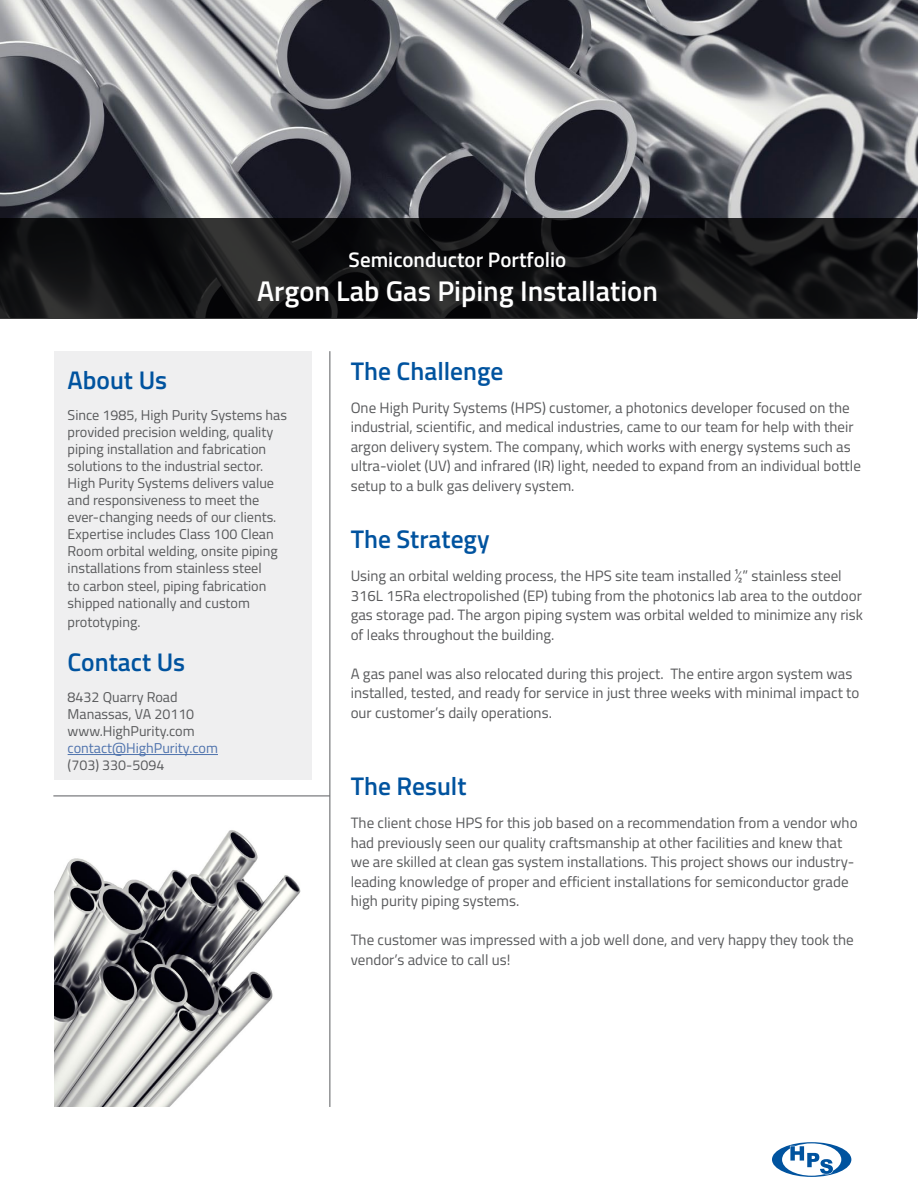
<style>
.page{position:relative;width:918px;height:1188px;background:#fff}
.page>*{position:absolute;margin:0;border:0;box-sizing:border-box;transform-origin:0 0}
.t1{font:600 28.5px "Titillium Web";color:#fff}
.t2{font:600 25.5px "Titillium Web";color:#00539f}
.t3{font:600 21px "Titillium Web";color:#fff}
.t4{font:15px/19.5px "Titillium Web";color:#58595b}
.t5{font:14.25px/17.1px "Titillium Web";color:#58595b}
.t6{font:14.25px "Titillium Web";color:#4f73ad}
</style>
<div class="page">
<img style="left:0;top:0;width:918px;height:317px">
<svg style="left:0;top:218px;width:917px;height:100px;background:#121314"></svg>
<svg style="left:772px;top:1142px;width:79px;height:35px"></svg>
<img style="left:54px;top:830px;width:247px;height:277px">
<hr style="left:329px;top:351px;width:1px;height:756px;background:#6d6e71">
<hr style="left:53px;top:795px;width:277px;height:1px;background:#6d6e71">
<div style="left:54px;top:351px;width:258px;height:428px;background:#efeff0"></div>
<hr style="left:68px;top:754px;width:150px;height:1px;background:#4f73ad">
<h3 class="t3" style="left:349px;top:244px;width:219px">Semiconductor Portfolio</h3>
<h1 class="t1" style="left:257px;top:270px;width:402px">Argon Lab Gas Piping Installation</h1>
<h2 class="t2" style="left:68px;top:361px;width:101px">About Us</h2>
<p class="t5" style="left:68px;top:405px;width:221px">Since 1985, High Purity Systems has provided precision welding, quality piping installation and fabrication solutions to the industrial sector.<br>High Purity Systems delivers value and responsiveness to meet the ever-changing needs of our clients.<br>Expertise includes Class 100 Clean Room orbital welding, onsite piping installations from stainless steel<br>to carbon steel, piping fabrication shipped nationally and custom</p>
<p class="t5" style="left:68px;top:613px;width:74px">prototyping.</p>
<h2 class="t2" style="left:68px;top:643px;width:119px">Contact Us</h2>
<p class="t5" style="left:68px;top:688px;width:129px">8432 Quarry Road<br>Manassas, VA 20110 www.HighPurity.com</p>
<p class="t6" style="left:68px;top:738px;width:152px">contact@HighPurity.com</p>
<p class="t5" style="left:68px;top:756px;width:98px">(703) 330-5094</p>
<h2 class="t2" style="left:351px;top:352px;width:154px">The Challenge</h2>
<p class="t4" style="left:351px;top:397px;width:512px">One High Purity Systems (HPS) customer, a photonics developer focused on the industrial, scientific, and medical industries, came to our team for help with their argon delivery system. The company, which works with energy systems such as ultra-violet (UV) and infrared (IR) light, needed to expand from an individual bottle setup to a bulk gas delivery system.</p>
<h2 class="t2" style="left:351px;top:520px;width:140px">The Strategy</h2>
<p class="t4" style="left:351px;top:566px;width:514px">Using an orbital welding process, the HPS site team installed ½” stainless steel 316L 15Ra electropolished (EP) tubing from the photonics lab area to the outdoor gas storage pad. The argon piping system was orbital welded to minimize any risk of leaks throughout the building.</p>
<p class="t4" style="left:351px;top:663px;width:510px">A gas panel was also relocated during this project. The entire argon system was installed, tested, and ready for service in just three weeks with minimal impact to our customer’s daily operations.</p>
<h2 class="t2" style="left:351px;top:767px;width:117px">The Result</h2>
<p class="t4" style="left:351px;top:812px;width:508px">The client chose HPS for this job based on a recommendation from a vendor who had previously seen our quality craftsmanship at other facilities and knew that we are skilled at clean gas system installations. This project shows our industry&shy;leading knowledge of proper and efficient installations for semiconductor grade high purity piping systems.</p>
<p class="t4" style="left:351px;top:929px;width:504px">The customer was impressed with a job well done, and very happy they took the vendor’s advice to call us!</p>
</div>
